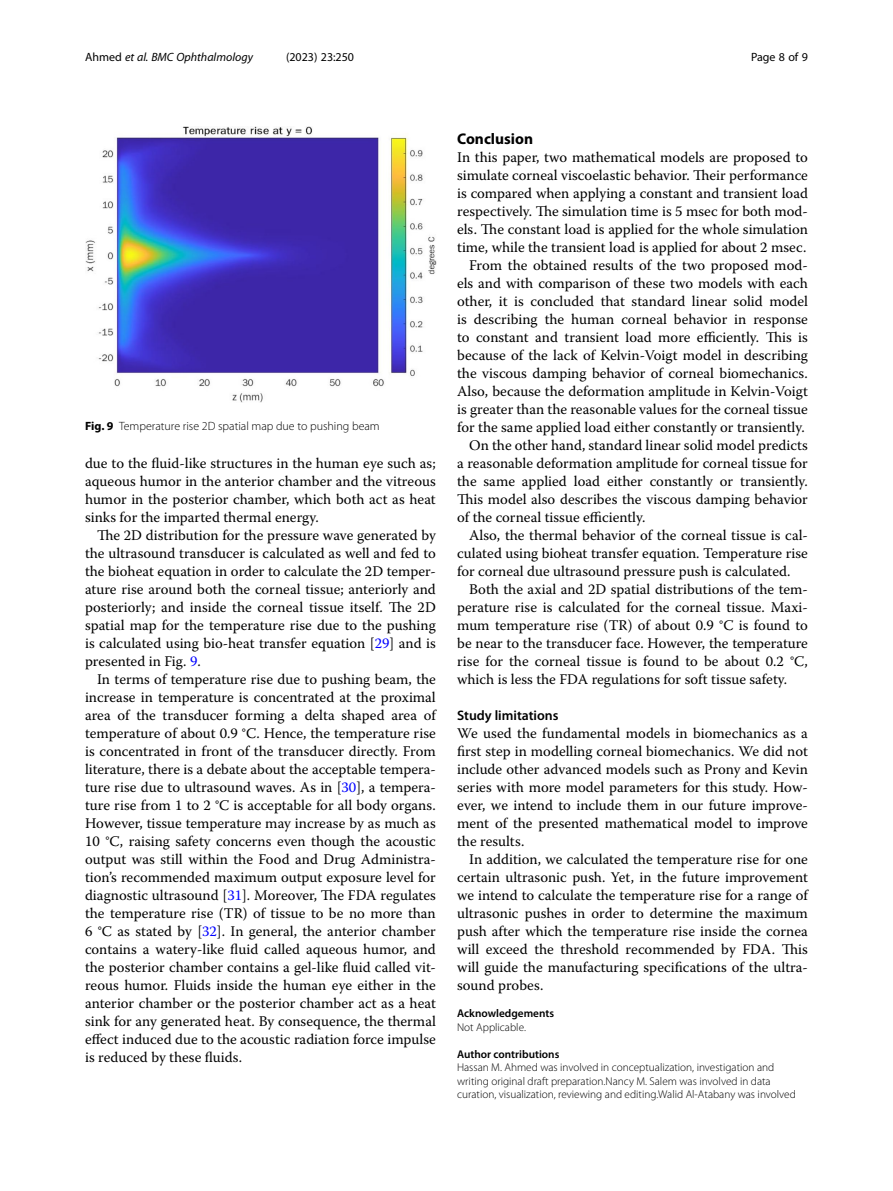
<style>
.page{position:relative;width:893px;height:1191px;background:#fff}
.page>*{position:absolute;margin:0;border:0;box-sizing:border-box;transform-origin:0 0}
.Head_1{font:700 15.45px "Myriad Pro";color:#000}
.Body_Text_Indent{font:14.7px/18px "Warnock Pro";color:#000;text-align:justify}
.Body_Text{font:14.7px/18px "Warnock Pro";color:#000;text-align:justify}
.Head_2{font:600 13.8px "Myriad Pro";color:#000}
.Figure_Caption{font:300 12px "Myriad Pro";color:#000}
.t1{font:italic 12px "Myriad Pro";color:#000}
.t2{font:12px "Myriad Pro";color:#000}
.Author_Contribution{font:300 11.25px/13.5px "Myriad Pro";color:#000}
.Endmatter_Heading{font:600 11.25px "Myriad Pro";color:#000}
.Acknowledgements{font:300 11.25px "Myriad Pro";color:#000}
.s1{font-style:normal}
.s2{font-weight:700}
.s3{color:#00f}
</style>
<div class="page">
<img style="left:85px;top:126px;width:351px;height:277px">
<p class="t1" style="left:85px;top:50px;width:169px"><span class="s1">Ahmed</span> et al. BMC Ophthalmology</p>
<p class="t2" style="left:286px;top:50px;width:70px">(2023) 23:250</p>
<p class="t2" style="left:751px;top:50px;width:58px">Page 8 of 9</p>
<p class="Figure_Caption" style="left:85px;top:419px;width:296px"><span class="s2">Fig. 9</span> Temperature rise 2D spatial map due to pushing beam</p>
<p class="Body_Text" style="left:85px;top:454px;width:352px">due to the fluid-like structures in the human eye such as; aqueous humor in the anterior chamber and the vitreous humor in the posterior chamber, which both act as heat sinks for the imparted thermal energy.</p>
<p class="Body_Text_Indent" style="left:85px;top:526px;width:352px;text-indent:12px">The 2D distribution for the pressure wave generated by the ultrasound transducer is calculated as well and fed to the bioheat equation in order to calculate the 2D temper&shy;ature rise around both the corneal tissue; anteriorly and posteriorly; and inside the corneal tissue itself. The 2D spatial map for the temperature rise due to the pushing is calculated using bio-heat transfer equation [<span class="s3">29</span>] and is presented in Fig. <span class="s3">9</span>.</p>
<p class="Body_Text_Indent" style="left:85px;top:670px;width:352px;text-indent:12px">In terms of temperature rise due to pushing beam, the increase in temperature is concentrated at the proximal area of the transducer forming a delta shaped area of temperature of about 0.9 °C. Hence, the temperature rise is concentrated in front of the transducer directly. From literature, there is a debate about the acceptable tempera&shy;ture rise due to ultrasound waves. As in [<span class="s3">30</span>], a tempera&shy;ture rise from 1 to 2 °C is acceptable for all body organs.<br>However, tissue temperature may increase by as much as 10 °C, raising safety concerns even though the acoustic output was still within the Food and Drug Administra&shy;tion’s recommended maximum output exposure level for diagnostic ultrasound [<span class="s3">31</span>]. Moreover, The FDA regulates the temperature rise (TR) of tissue to be no more than 6 °C as stated by [<span class="s3">32</span>]. In general, the anterior chamber contains a watery-like fluid called aqueous humor, and the posterior chamber contains a gel-like fluid called vit&shy;reous humor. Fluids inside the human eye either in the anterior chamber or the posterior chamber act as a heat sink for any generated heat. By consequence, the thermal effect induced due to the acoustic radiation force impulse is reduced by these fluids.</p>
<p class="Head_1" style="left:457px;top:129px;width:77px">Conclusion</p>
<p class="Body_Text" style="left:457px;top:148px;width:352px">In this paper, two mathematical models are proposed to simulate corneal viscoelastic behavior. Their performance is compared when applying a constant and transient load respectively. The simulation time is 5 msec for both mod&shy;els. The constant load is applied for the whole simulation time, while the transient load is applied for about 2 msec.</p>
<p class="Body_Text_Indent" style="left:457px;top:256px;width:352px;text-indent:12px">From the obtained results of the two proposed mod&shy;els and with comparison of these two models with each other, it is concluded that standard linear solid model is describing the human corneal behavior in response to constant and transient load more efficiently. This is because of the lack of Kelvin-Voigt model in describing the viscous damping behavior of corneal biomechanics.<br>Also, because the deformation amplitude in Kelvin-Voigt is greater than the reasonable values for the corneal tissue for the same applied load either constantly or transiently.</p>
<p class="Body_Text_Indent" style="left:457px;top:436px;width:352px;text-indent:12px">On the other hand, standard linear solid model predicts a reasonable deformation amplitude for corneal tissue for the same applied load either constantly or transiently.<br>This model also describes the viscous damping behavior of the corneal tissue efficiently.</p>
<p class="Body_Text_Indent" style="left:457px;top:526px;width:352px;text-indent:12px">Also, the thermal behavior of the corneal tissue is cal&shy;culated using bioheat transfer equation. Temperature rise for corneal due ultrasound pressure push is calculated.</p>
<p class="Body_Text_Indent" style="left:457px;top:580px;width:352px;text-indent:12px">Both the axial and 2D spatial distributions of the tem&shy;perature rise is calculated for the corneal tissue. Maxi&shy;mum temperature rise (TR) of about 0.9 °C is found to be near to the transducer face. However, the temperature rise for the corneal tissue is found to be about 0.2 °C, which is less the FDA regulations for soft tissue safety.</p>
<p class="Head_2" style="left:457px;top:707px;width:103px">Study limitations</p>
<p class="Body_Text" style="left:457px;top:724px;width:352px">We used the fundamental models in biomechanics as a first step in modelling corneal biomechanics. We did not include other advanced models such as Prony and Kevin series with more model parameters for this study. How&shy;ever, we intend to include them in our future improve&shy;ment of the presented mathematical model to improve the results.</p>
<p class="Body_Text_Indent" style="left:457px;top:850px;width:352px;text-indent:12px">In addition, we calculated the temperature rise for one certain ultrasonic push. Yet, in the future improvement we intend to calculate the temperature rise for a range of ultrasonic pushes in order to determine the maximum push after which the temperature rise inside the cornea will exceed the threshold recommended by FDA. This will guide the manufacturing specifications of the ultra&shy;sound probes.</p>
<p class="Endmatter_Heading" style="left:457px;top:1006px;width:98px">Acknowledgements</p>
<p class="Acknowledgements" style="left:457px;top:1021px;width:70px">Not Applicable.</p>
<p class="Endmatter_Heading" style="left:457px;top:1047px;width:104px">Author contributions</p>
<p class="Author_Contribution" style="left:457px;top:1061px;width:340px">Hassan M. Ahmed was involved in conceptualization, investigation and writing original draft preparation.Nancy M. Salem was involved in data curation, visualization, reviewing and editing.Walid Al-Atabany was involved</p>
</div>
